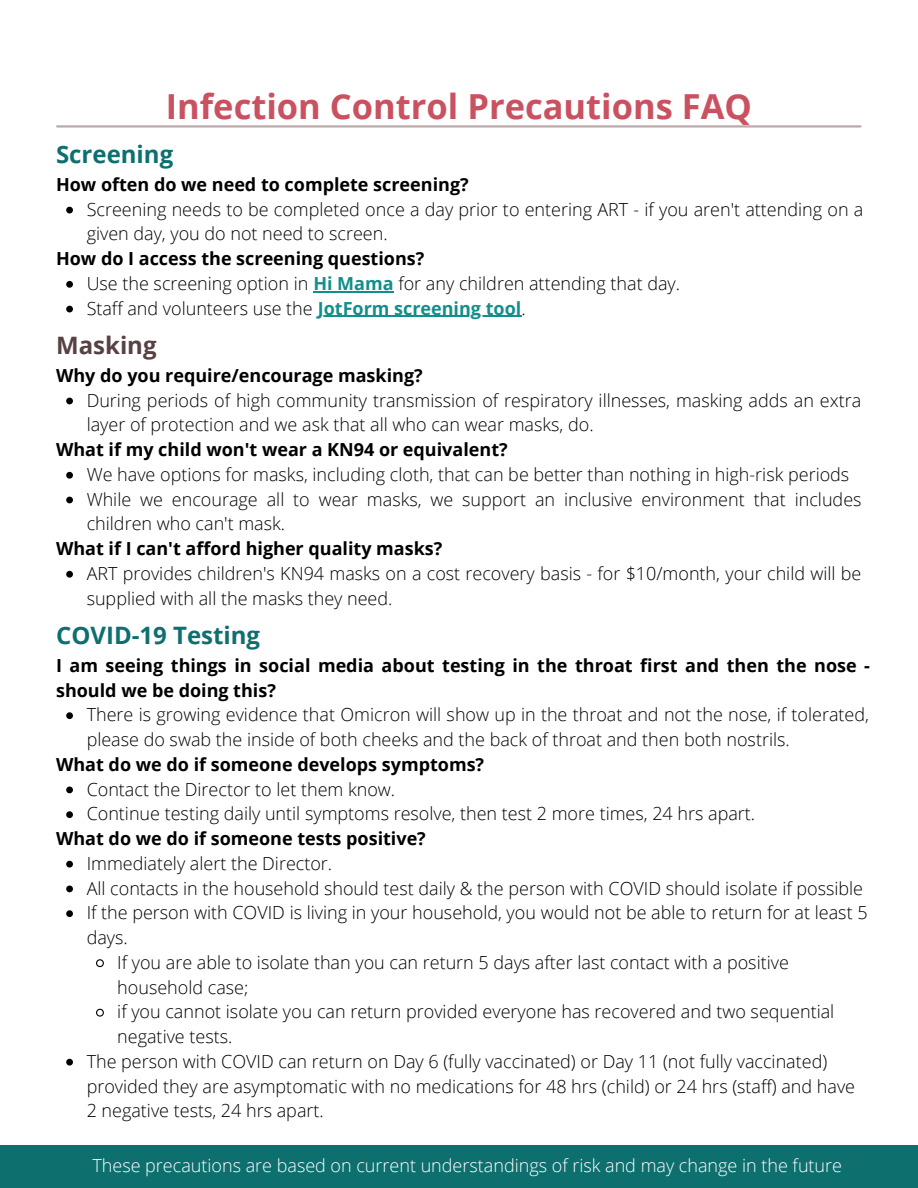
<style>
.page{position:relative;width:918px;height:1188px;background:#fff}
.page>*{position:absolute;margin:0;border:0;box-sizing:border-box;transform-origin:0 0}
.t1{font:700 34.5px "Open Sans";color:#ca5160}
.t2{font:700 24px "Open Sans";color:#0e6f6f}
.t3{font:700 24px "Open Sans";color:#574143}
.t4{font:300 18px/24.8px "Open Sans";color:#000}
.t5{font:700 18px/24.8px "Open Sans";color:#000}
.t6{font:300 18px "Open Sans";color:#fff}
.s1{font-weight:700;color:#128f8b}
</style>
<div class="page">
<hr style="left:57px;top:125px;width:803px;height:3px;background:#b9a9aa">
<div style="left:0;top:1145px;width:918px;height:43px;background:#0e6f6f"></div>
<svg style="left:66px;top:207px;width:7px;height:6px"></svg>
<svg style="left:66px;top:281px;width:7px;height:7px"></svg>
<hr style="left:313px;top:291px;width:81px;height:1px;background:#128f8b">
<svg style="left:66px;top:306px;width:7px;height:6px"></svg>
<hr style="left:318px;top:316px;width:203px;height:1px;background:#128f8b">
<svg style="left:66px;top:712px;width:7px;height:7px"></svg>
<svg style="left:66px;top:787px;width:7px;height:6px"></svg>
<svg style="left:66px;top:811px;width:7px;height:7px"></svg>
<svg style="left:66px;top:861px;width:7px;height:7px"></svg>
<svg style="left:66px;top:886px;width:7px;height:6px"></svg>
<svg style="left:66px;top:910px;width:7px;height:7px"></svg>
<svg style="left:96px;top:959px;width:8px;height:9px"></svg>
<svg style="left:96px;top:1008px;width:8px;height:9px"></svg>
<svg style="left:66px;top:1059px;width:7px;height:7px"></svg>
<svg style="left:66px;top:398px;width:7px;height:6px"></svg>
<svg style="left:66px;top:472px;width:7px;height:7px"></svg>
<svg style="left:66px;top:497px;width:7px;height:6px"></svg>
<svg style="left:66px;top:571px;width:7px;height:7px"></svg>
<h1 class="t1" style="left:166px;top:82px;width:588px">Infection Control Precautions FAQ</h1>
<h2 class="t2" style="left:56px;top:137px;width:119px">Screening</h2>
<p class="t5" style="left:56px;top:172px;width:414px">How often do we need to complete screening?</p>
<p class="t4" style="left:87px;top:196px;width:778px">Screening needs to be completed once a day prior to entering ART - if you aren't attending on a given day, you do not need to screen.</p>
<p class="t4" style="left:87px;top:271px;width:595px">Use the screening option in <span class="s1">Hi Mama</span> for any children attending that day.<br>Staff and volunteers use the <span class="s1">JotForm screening tool</span>.</p>
<p class="t5" style="left:56px;top:246px;width:370px">How do I access the screening questions?</p>
<h2 class="t3" style="left:56px;top:328px;width:102px">Masking</h2>
<p class="t5" style="left:56px;top:363px;width:368px">Why do you require/encourage masking?</p>
<p class="t4" style="left:87px;top:387px;width:776px">During periods of high community transmission of respiratory illnesses, masking adds an extra layer of protection and we ask that all who can wear masks, do.</p>
<p class="t4" style="left:87px;top:462px;width:776px">We have options for masks, including cloth, that can be better than nothing in high-risk periods<br>While we encourage all to wear masks, we support an inclusive environment that includes children who can't mask.</p>
<p class="t4" style="left:87px;top:561px;width:776px">ART provides children's KN94 masks on a cost recovery basis - for $10/month, your child will be supplied with all the masks they need.</p>
<p class="t5" style="left:56px;top:437px;width:453px">What if my child won't wear a KN94 or equivalent?</p>
<p class="t5" style="left:56px;top:536px;width:388px">What if I can't afford higher quality masks?</p>
<h2 class="t2" style="left:56px;top:618px;width:206px">COVID-19 Testing</h2>
<p class="t5" style="left:56px;top:652px;width:815px">I am seeing things in social media about testing in the throat first and then the nose - should we be doing this?</p>
<p class="t4" style="left:87px;top:702px;width:784px">There is growing evidence that Omicron will show up in the throat and not the nose, if tolerated, please do swab the inside of both cheeks and the back of throat and then both nostrils.</p>
<p class="t4" style="left:87px;top:776px;width:670px">Contact the Director to let them know.<br>Continue testing daily until symptoms resolve, then test 2 more times, 24 hrs apart.</p>
<p class="t4" style="left:87px;top:850px;width:247px">Immediately alert the Director.</p>
<p class="t4" style="left:87px;top:875px;width:778px">All contacts in the household should test daily &amp; the person with COVID should isolate if possible</p>
<p class="t4" style="left:87px;top:900px;width:782px">If the person with COVID is living in your household, you would not be able to return for at least 5</p>
<p class="t4" style="left:87px;top:925px;width:43px">days.</p>
<p class="t4" style="left:117px;top:949px;width:673px">If you are able to isolate than you can return 5 days after last contact with a positive</p>
<p class="t4" style="left:117px;top:974px;width:133px">household case;</p>
<p class="t4" style="left:117px;top:999px;width:719px">if you cannot isolate you can return provided everyone has recovered and two sequential</p>
<p class="t4" style="left:117px;top:1024px;width:117px">negative tests.</p>
<p class="t4" style="left:87px;top:1048px;width:742px">The person with COVID can return on Day 6 (fully vaccinated) or Day 11 (not fully vaccinated)</p>
<p class="t4" style="left:87px;top:1073px;width:770px">provided they are asymptomatic with no medications for 48 hrs (child) or 24 hrs (staff) and have</p>
<p class="t4" style="left:87px;top:1098px;width:239px">2 negative tests, 24 hrs apart.</p>
<p class="t5" style="left:56px;top:751px;width:430px">What do we do if someone develops symptoms?</p>
<p class="t5" style="left:56px;top:826px;width:371px">What do we do if someone tests positive?</p>
<p class="t6" style="left:92px;top:1153px;width:751px">These precautions are based on current understandings of risk and may change in the future</p>
</div>
